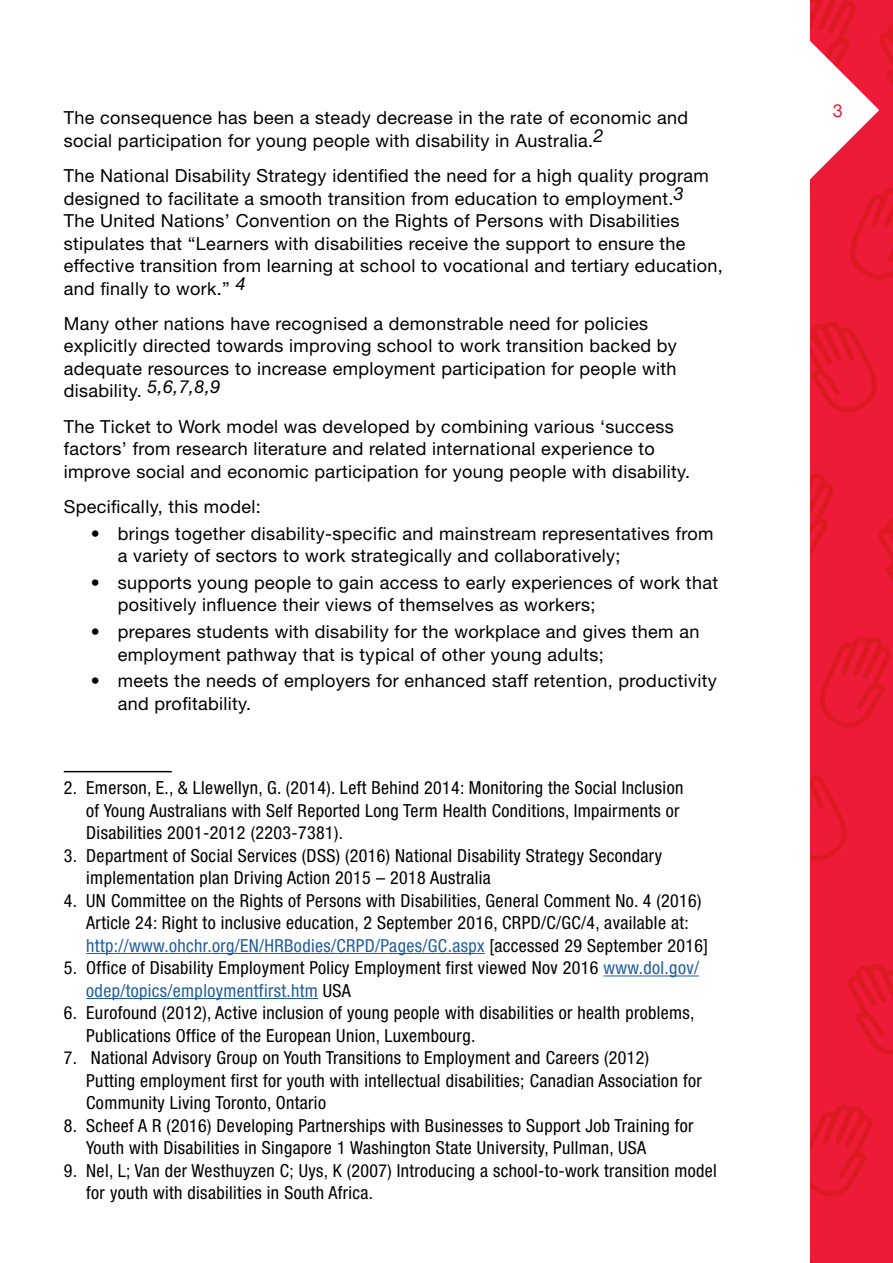
<style>
.page{position:relative;width:893px;height:1263px;background:#fff}
.page>*{position:absolute;margin:0;border:0;box-sizing:border-box;transform-origin:0 0}
.t1{font:18px/22.5px "Helvetica Neue";letter-spacing:.02em;color:#000}
.t2{font:condensed 18px/22.5px "Helvetica Neue";letter-spacing:.02em;color:#000}
.t3{font:18px "Helvetica Neue";color:#ed1a38}
.s1{color:#215e9e}
</style>
<div class="page">
<div style="left:810px;top:0;width:83px;height:1263px;background:#ed1a38"></div>
<svg style="left:878px;top:518px;width:15px;height:63px"></svg>
<svg style="left:810px;top:473px;width:24px;height:82px"></svg>
<svg style="left:810px;top:322px;width:67px;height:91px"></svg>
<svg style="left:810px;top:1105px;width:62px;height:91px"></svg>
<svg style="left:848px;top:964px;width:45px;height:91px"></svg>
<svg style="left:820px;top:636px;width:71px;height:92px"></svg>
<svg style="left:810px;top:776px;width:37px;height:85px"></svg>
<svg style="left:810px;top:0;width:83px;height:279px"></svg>
<hr style="left:64px;top:771px;width:108px;height:1px;background:#000">
<hr style="left:86px;top:953px;width:399px;height:1px;background:#215e9e">
<hr style="left:603px;top:975px;width:96px;height:1px;background:#215e9e">
<hr style="left:86px;top:998px;width:232px;height:1px;background:#215e9e">
<p class="t1" style="left:64px;top:106px;width:626px">The consequence has been a steady decrease in the rate of economic and social participation for young people with disability in Australia.<sup>2</sup></p>
<p class="t1" style="left:64px;top:164px;width:661px">The National Disability Strategy identified the need for a high quality program designed to facilitate a smooth transition from education to employment.<sup>3<br></sup>The United Nations’ Convention on the Rights of Persons with Disabilities stipulates that “Learners with disabilities receive the support to ensure the effective transition from learning at school to vocational and tertiary education, and finally to work.” <sup>4</sup></p>
<p class="t1" style="left:64px;top:312px;width:614px">Many other nations have recognised a demonstrable need for policies explicitly directed towards improving school to work transition backed by adequate resources to increase employment participation for people with disability. <sup>5,6,7,8,9</sup></p>
<p class="t1" style="left:64px;top:415px;width:628px">The Ticket to Work model was developed by combining various ‘success factors’ from research literature and related international experience to improve social and economic participation for young people with disability.</p>
<p class="t1" style="left:64px;top:495px;width:198px">Specifically, this model:</p>
<p class="t1" style="left:118px;top:522px;width:597px;text-indent:-27px">• brings together disability-specific and mainstream representatives from a variety of sectors to work strategically and collaboratively;</p>
<p class="t1" style="left:118px;top:571px;width:602px;text-indent:-27px">• supports young people to gain access to early experiences of work that positively influence their views of themselves as workers;</p>
<p class="t1" style="left:118px;top:620px;width:583px;text-indent:-27px">• prepares students with disability for the workplace and gives them an employment pathway that is typical of other young adults;</p>
<p class="t1" style="left:118px;top:669px;width:601px;text-indent:-27px">• meets the needs of employers for enhanced staff retention, productivity and profitability.</p>
<p class="t2" style="left:86px;top:776px;width:599px;text-indent:-22px">2. Emerson, E., &amp; Llewellyn, G. (2014). Left Behind 2014: Monitoring the Social Inclusion of Young Australians with Self Reported Long Term Health Conditions, Impairments or<br>Disabilities 2001-2012 (2203-7381).</p>
<p class="t2" style="left:86px;top:844px;width:577px;text-indent:-22px">3. Department of Social Services (DSS) (2016) National Disability Strategy Secondary implementation plan Driving Action 2015 – 2018 Australia</p>
<p class="t2" style="left:86px;top:889px;width:623px;text-indent:-22px">4. UN Committee on the Rights of Persons with Disabilities, General Comment No. 4 (2016)<br>Article 24: Right to inclusive education, 2 September 2016, CRPD/C/GC/4, available at: <span class="s1">http://www.ohchr.org/EN/HRBodies/CRPD/Pages/GC.aspx</span> [accessed 29 September 2016]</p>
<p class="t2" style="left:86px;top:956px;width:614px;text-indent:-22px">5. Office of Disability Employment Policy Employment first viewed Nov 2016 <span class="s1">www.dol.gov/ odep/topics/employmentfirst.htm</span> USA</p>
<p class="t2" style="left:86px;top:1001px;width:610px;text-indent:-22px">6. Eurofound (2012), Active inclusion of young people with disabilities or health problems,<br>Publications Office of the European Union, Luxembourg.</p>
<p class="t2" style="left:86px;top:1046px;width:617px;text-indent:-22px">7. National Advisory Group on Youth Transitions to Employment and Careers (2012)<br>Putting employment first for youth with intellectual disabilities; Canadian Association for<br>Community Living Toronto, Ontario</p>
<p class="t2" style="left:86px;top:1114px;width:609px;text-indent:-22px">8. Scheef A R (2016) Developing Partnerships with Businesses to Support Job Training for<br>Youth with Disabilities in Singapore 1 Washington State University, Pullman, USA</p>
<p class="t2" style="left:86px;top:1159px;width:632px;text-indent:-22px">9. Nel, L; Van der Westhuyzen C; Uys, K (2007) Introducing a school-to-work transition model for youth with disabilities in South Africa.</p>
<p class="t3" style="left:833px;top:100px;width:12px">3</p>
</div>
